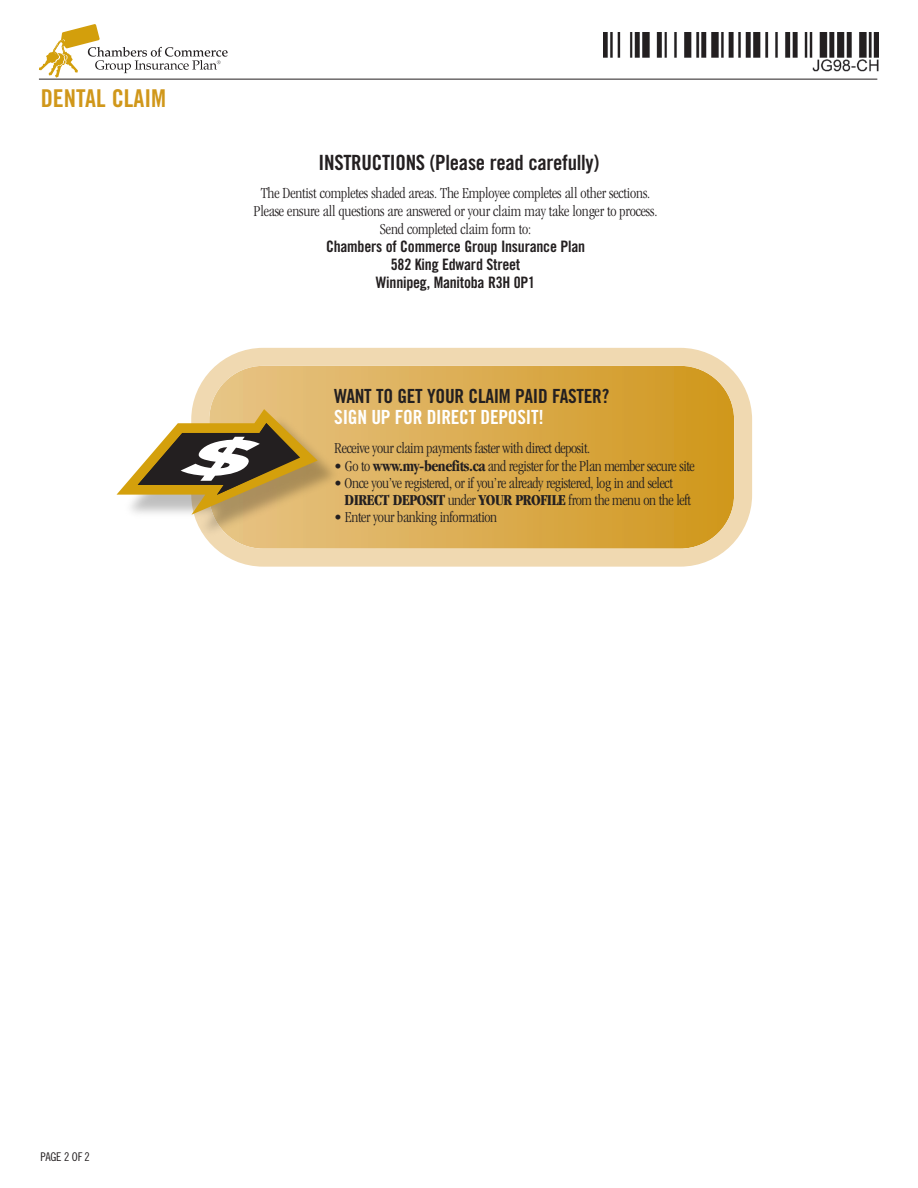
<style>
.page{position:relative;width:918px;height:1188px;background:#fff}
.page>*{position:absolute;margin:0;border:0;box-sizing:border-box;transform-origin:0 0}
.t1{font:24.6px "Trade Gothic Bold Cond Twenty";color:#d0971a}
.t2{font:21px "Trade Gothic Bold Cond Twenty";letter-spacing:-.015em;color:#231f20}
.t3{font:19.5px "Trade Gothic Bold Cond Twenty";letter-spacing:-.015em;color:#231f20}
.t4{font:19.5px "Trade Gothic Bold Cond Twenty";letter-spacing:-.015em;color:#fff}
.t5{font:300 condensed 15.75px/18px "Garamond";letter-spacing:-.025em;color:#231f20;text-align:center}
.t6{font:15.75px/18px "Trade Gothic Bold Cond Twenty";letter-spacing:-.015em;color:#231f20;text-align:center}
.t7{font:12px "Trade Gothic Cond Eighteen";letter-spacing:-.02em;color:#231f20}
.s1{font-weight:700}
</style>
<div class="page">
<hr style="left:39px;top:79px;width:838px;height:1px;background:#231f20">
<svg style="left:39px;top:24px;width:189px;height:54px"></svg>
<img style="left:604px;top:32px;width:275px;height:39px">
<svg style="left:194px;top:348px;width:558px;height:219px;background:#dfb665"></svg>
<img style="left:192px;top:400px;width:183px;height:153px">
<svg style="left:117px;top:409px;width:201px;height:106px"></svg>
<h1 class="t1" style="left:41px;top:90px;width:127px">DENTAL CLAIM</h1>
<h2 class="t2" style="left:319px;top:155px;width:282px">INSTRUCTIONS (Please read carefully)</h2>
<p class="t5" style="left:254px;top:185px;width:405px">The Dentist completes shaded areas. The Employee completes all other sections.<br>Please ensure all questions are answered or your claim may take longer to process.<br>Send completed claim form to:</p>
<p class="t6" style="left:326px;top:238px;width:261px">Chambers of Commerce Group Insurance Plan<br>582 King Edward Street<br>Winnipeg, Manitoba R3H 0P1</p>
<p class="t3" style="left:334px;top:389px;width:277px">WANT TO GET YOUR CLAIM PAID FASTER?</p>
<p class="t4" style="left:334px;top:410px;width:211px">SIGN UP FOR DIRECT DEPOSIT!</p>
<p class="t5" style="left:334px;top:441px;width:257px">Receive your claim payments faster with direct deposit.</p>
<p class="t5" style="left:334px;top:458px;width:362px">• Go to <span class="s1">www.my-benefits.ca</span> and register for the Plan member secure site</p>
<p class="t5" style="left:345px;top:475px;width:348px;line-height:17.2px;text-align:left;text-indent:-10px">• Once you’ve registered, or if you’re already registered, log in and select<br><span class="s1">DIRECT DEPOSIT</span> under <span class="s1">YOUR PROFILE</span> from the menu on the left</p>
<p class="t5" style="left:334px;top:509px;width:164px">• Enter your banking information</p>
<p class="t7" style="left:40px;top:1152px;width:51px">PAGE 2 OF 2</p>
</div>
